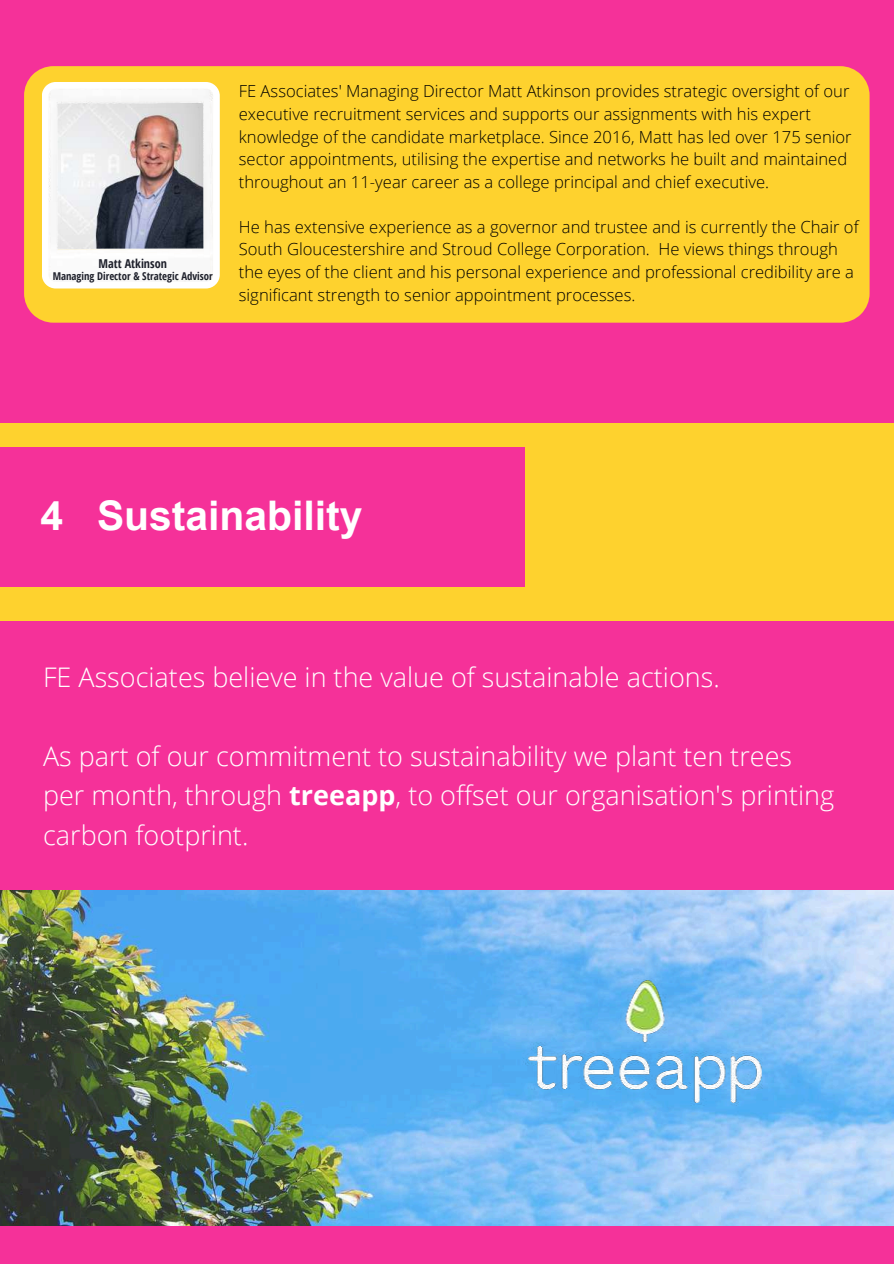
<style>
.page{position:relative;width:894px;height:1264px;background:#fff}
.page>*{position:absolute;margin:0;border:0;box-sizing:border-box;transform-origin:0 0}
.t1{font:700 40.8px "Arial";color:#fff}
.t2{font:300 27px/39.3px "Open Sans";color:#fff}
.t3{font:300 16.65px/22.5px "Open Sans";color:#000}
.t4{font:700 12.15px "Open Sans Condensed";color:#1e202b}
.t5{font:700 10.8px "Open Sans Condensed";color:#1e202b}
.s1{font-weight:700}
</style>
<div class="page">
<div style="left:0;top:0;width:893px;height:1263px;background:#f53199"></div>
<div style="left:24px;top:66px;width:844px;height:257px;background:#fed22e"></div>
<svg style="left:42px;top:82px;width:178px;height:206px;background:#cdc9cb"></svg>
<div style="left:0;top:423px;width:893px;height:197px;background:#fed22e"></div>
<div style="left:0;top:447px;width:524px;height:139px;background:#f53199"></div>
<img style="left:0;top:890px;width:893px;height:335px">
<img style="left:394px;top:890px;width:499px;height:301px">
<p class="t4" style="left:98px;top:255px;width:70px">Matt Atkinson</p>
<p class="t5" style="left:53px;top:269px;width:161px">Managing Director &amp; Strategic Advisor</p>
<p class="t3" style="left:239px;top:80px;width:614px">FE Associates' Managing Director Matt Atkinson provides strategic oversight of our executive recruitment services and supports our assignments with his expert knowledge of the candidate marketplace. Since 2016, Matt has led over 175 senior sector appointments, utilising the expertise and networks he built and maintained throughout an 11-year career as a college principal and chief executive.</p>
<p class="t3" style="left:239px;top:215px;width:621px">He has extensive experience as a governor and trustee and is currently the Chair of South Gloucestershire and Stroud College Corporation. He views things through the eyes of the client and his personal experience and professional credibility are a significant strength to senior appointment processes.</p>
<h1 class="t1" style="left:41px;top:493px;width:323px">4 Sustainability</h1>
<h1 class="t1" style="left:45px;top:493px;width:336px">3 Mee the Team</h1>
<h2 class="t2" style="left:43px;top:657px;width:678px">FE Associates believe in the value of sustainable actions.</h2>
<h2 class="t2" style="left:43px;top:735px;width:792px">As part of our commitment to sustainability we plant ten trees per month, through <span class="s1">treeapp</span>, to offset our organisation's printing carbon footprint.</h2>
</div>
